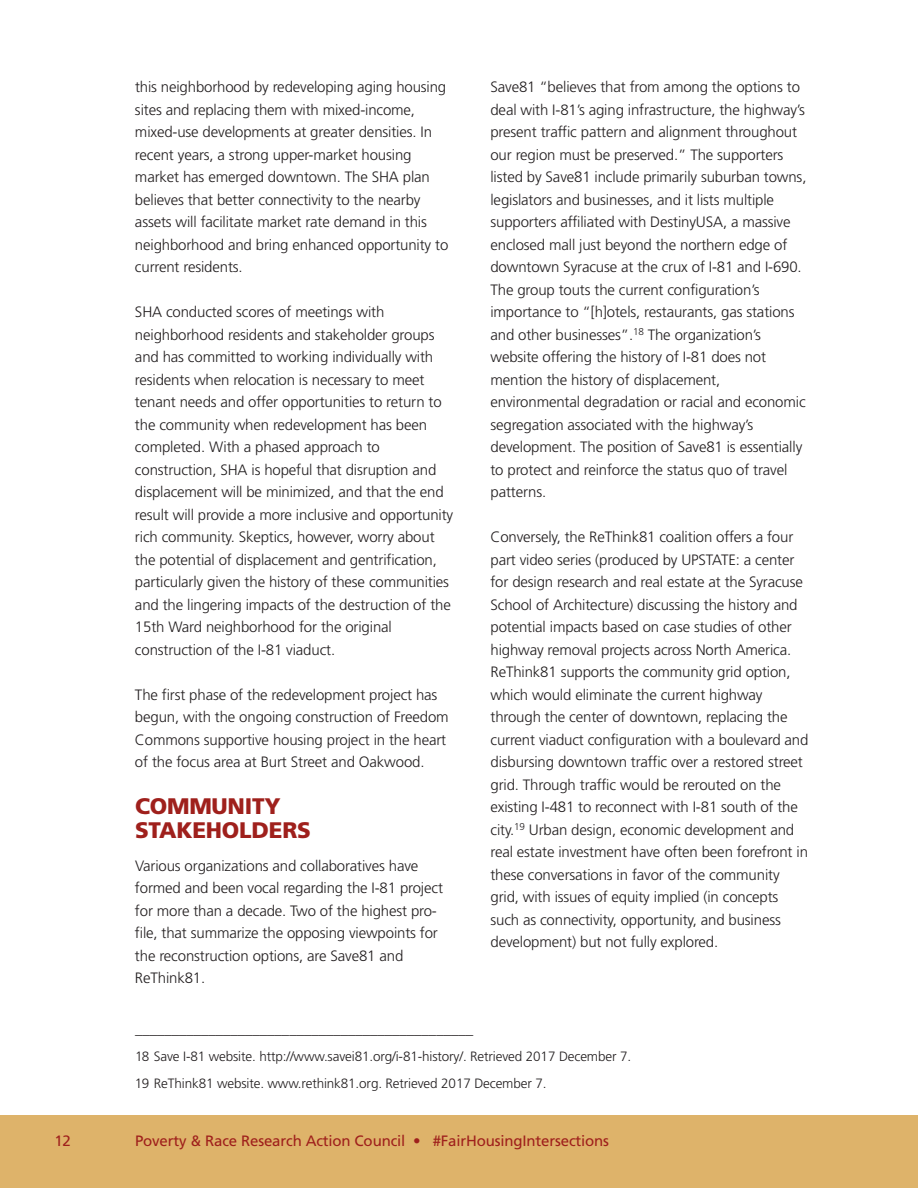
<style>
.page{position:relative;width:918px;height:1188px;background:#fff}
.page>*{position:absolute;margin:0;border:0;box-sizing:border-box;transform-origin:0 0}
.t1{font:900 22.5px/24px "Frutiger";letter-spacing:-.01em;color:#9f201c}
.t2{font:300 15px/22.5px "Frutiger";letter-spacing:-.01em;color:#231f20}
.t3{font:15px "Frutiger";letter-spacing:-.01em;color:#9f201c}
.t4{font:300 13.5px/27px "Frutiger";letter-spacing:-.01em;color:#231f20}
</style>
<div class="page">
<div style="left:0;top:1115px;width:918px;height:73px;background:#deb36a"></div>
<p class="t2" style="left:135px;top:77px;width:315px">this neighborhood by redeveloping aging housing sites and replacing them with mixed-income, mixed-use developments at greater densities. In recent years, a strong upper-market housing market has emerged downtown. The SHA plan believes that better connectivity to the nearby assets will facilitate market rate demand in this neighborhood and bring enhanced opportunity to current residents.</p>
<p class="t2" style="left:135px;top:302px;width:320px">SHA conducted scores of meetings with neighborhood residents and stakeholder groups and has committed to working individually with residents when relocation is necessary to meet tenant needs and offer opportunities to return to the community when redevelopment has been completed. With a phased approach to construction, SHA is hopeful that disruption and displacement will be minimized, and that the end result will provide a more inclusive and opportunity rich community. Skeptics, however, worry about the potential of displacement and gentrification, particularly given the history of these communities and the lingering impacts of the destruction of the 15th Ward neighborhood for the original construction of the I-81 viaduct.</p>
<p class="t2" style="left:135px;top:684px;width:315px">The first phase of the redevelopment project has begun, with the ongoing construction of Freedom Commons supportive housing project in the heart of the focus area at Burt Street and Oakwood.</p>
<h1 class="t1" style="left:135px;top:796px;width:177px">COMMUNITY<br>STAKEHOLDERS</h1>
<p class="t2" style="left:135px;top:855px;width:310px">Various organizations and collaboratives have formed and been vocal regarding the I-81 project for more than a decade. Two of the highest pro&shy;file, that summarize the opposing viewpoints for the reconstruction options, are Save81 and ReThink81.</p>
<p class="t2" style="left:490px;top:77px;width:318px">Save81 “believes that from among the options to deal with I-81’s aging infrastructure, the highway’s present traffic pattern and alignment throughout our region must be preserved.” The supporters listed by Save81 include primarily suburban towns, legislators and businesses, and it lists multiple supporters affiliated with DestinyUSA, a massive enclosed mall just beyond the northern edge of downtown Syracuse at the crux of I-81 and I-690.<br>The group touts the current configuration’s importance to “[h]otels, restaurants, gas stations and other businesses”.<sup>18</sup> The organization’s website offering the history of I-81 does not mention the history of displacement, environmental degradation or racial and economic segregation associated with the highway’s development. The position of Save81 is essentially to protect and reinforce the status quo of travel patterns.</p>
<p class="t2" style="left:490px;top:527px;width:320px">Conversely, the ReThink81 coalition offers a four part video series (produced by UPSTATE: a center for design research and real estate at the Syracuse School of Architecture) discussing the history and potential impacts based on case studies of other highway removal projects across North America.<br>ReThink81 supports the community grid option, which would eliminate the current highway through the center of downtown, replacing the current viaduct configuration with a boulevard and disbursing downtown traffic over a restored street grid. Through traffic would be rerouted on the existing I-481 to reconnect with I-81 south of the city.<sup>19</sup> Urban design, economic development and real estate investment have often been forefront in these conversations in favor of the community grid, with issues of equity implied (in concepts such as connectivity, opportunity, and business development) but not fully explored.</p>
<p class="t2" style="left:135px;top:1019px;width:340px">______________________________________________</p>
<p class="t4" style="left:135px;top:1044px;width:498px">18 Save I-81 website. http://www.savei81.org/i-81-history/. Retrieved 2017 December 7.<br>19 ReThink81 website. www.rethink81.org. Retrieved 2017 December 7.</p>
<p class="t3" style="left:54px;top:1134px;width:18px">12</p>
<p class="t3" style="left:135px;top:1134px;width:476px">Poverty &amp; Race Research Action Council • #FairHousingIntersections</p>
</div>
